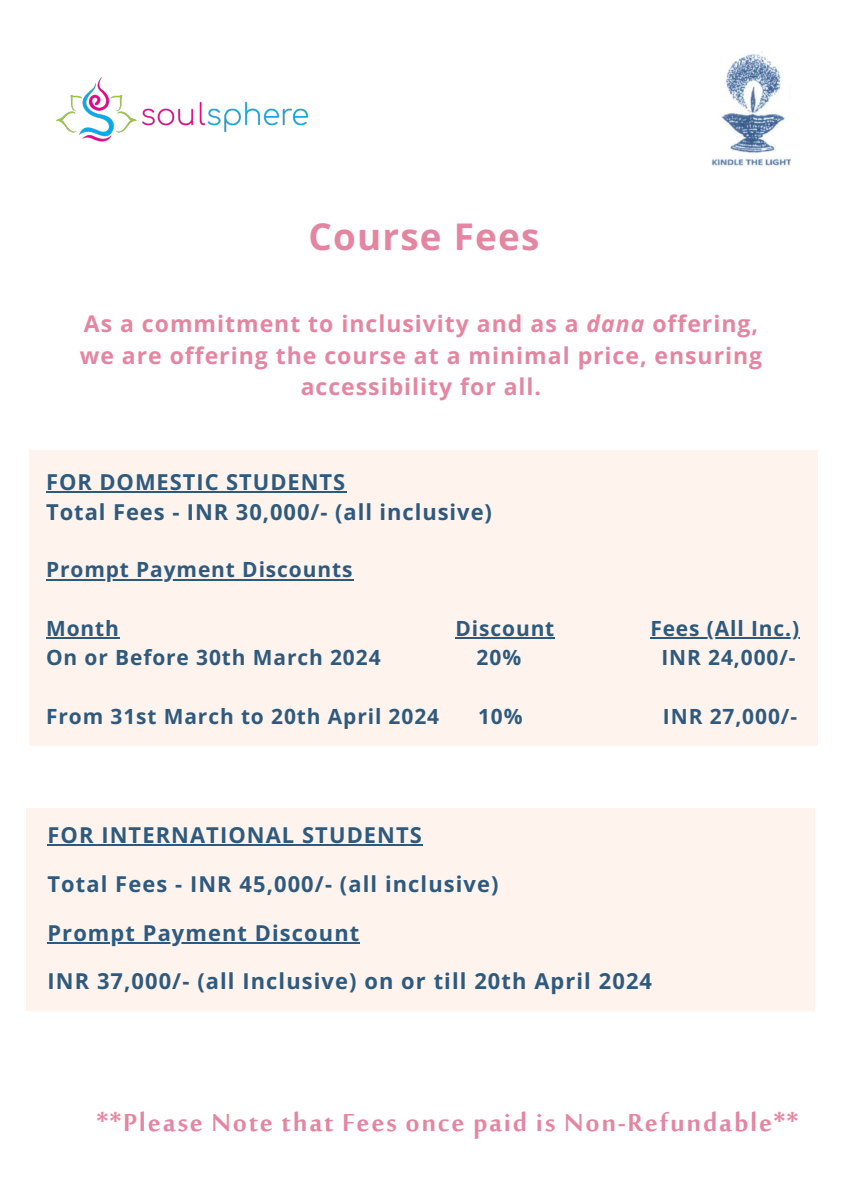
<style>
.page{position:relative;width:842px;height:1191px;background:#fff}
.page>*{position:absolute;margin:0;border:0;box-sizing:border-box;transform-origin:0 0}
.t1{font:700 36.8px "Open Sans";letter-spacing:.035em;color:#e486a1}
.t2{font:700 34px "Sakkal Majalla";letter-spacing:.05em;color:#e486a1}
.t3{font:700 23px/31.5px "Open Sans";letter-spacing:.045em;color:#e486a1;text-align:center}
.t4{font:700 21.9px/30px "Open Sans";letter-spacing:.05em;color:#2d5a7e}
.t5{font:700 20.9px "Open Sans";letter-spacing:.045em;color:#2d5a7e}
.s1{font-style:italic}
</style>
<div class="page">
<img style="left:56px;top:78px;width:251px;height:64px">
<img style="left:711px;top:52px;width:80px;height:114px">
<div style="left:30px;top:450px;width:788px;height:296px;background:#fff3ed"></div>
<hr style="left:46px;top:491px;width:300px;height:1px;background:#2d5a7e">
<hr style="left:46px;top:579px;width:307px;height:1px;background:#2d5a7e">
<hr style="left:46px;top:637px;width:74px;height:2px;background:#2d5a7e">
<hr style="left:456px;top:637px;width:99px;height:2px;background:#2d5a7e">
<hr style="left:650px;top:637px;width:150px;height:2px;background:#2d5a7e">
<div style="left:27px;top:807px;width:788px;height:203px;background:#fff3ed"></div>
<hr style="left:47px;top:844px;width:376px;height:1px;background:#2d5a7e">
<hr style="left:47px;top:941px;width:313px;height:2px;background:#2d5a7e">
<h1 class="t1" style="left:308px;top:211px;width:233px">Course Fees</h1>
<p class="t3" style="left:80px;top:307px;width:684px">As a commitment to inclusivity and as a <span class="s1">dana</span> offering, we are offering the course at a minimal price, ensuring accessibility for all.</p>
<p class="t4" style="left:46px;top:466px;width:447px">FOR DOMESTIC STUDENTS<br>Total Fees - INR 30,000/- (all inclusive)</p>
<p class="t5" style="left:46px;top:555px;width:308px">Prompt Payment Discounts</p>
<p class="t5" style="left:46px;top:613px;width:74px">Month</p>
<p class="t5" style="left:456px;top:613px;width:100px">Discount</p>
<p class="t5" style="left:650px;top:613px;width:150px">Fees (All Inc.)</p>
<p class="t5" style="left:46px;top:643px;width:336px">On or Before 30th March 2024</p>
<p class="t5" style="left:477px;top:643px;width:46px">20%</p>
<p class="t5" style="left:661px;top:643px;width:136px">INR 24,000/-</p>
<p class="t5" style="left:46px;top:701px;width:395px">From 31st March to 20th April 2024</p>
<p class="t5" style="left:478px;top:701px;width:46px">10%</p>
<p class="t5" style="left:663px;top:701px;width:136px">INR 27,000/-</p>
<p class="t4" style="left:47px;top:819px;width:376px">FOR INTERNATIONAL STUDENTS</p>
<p class="t4" style="left:47px;top:868px;width:453px">Total Fees - INR 45,000/- (all inclusive)</p>
<p class="t4" style="left:47px;top:916px;width:313px">Prompt Payment Discount</p>
<p class="t4" style="left:47px;top:965px;width:606px">INR 37,000/- (all Inclusive) on or till 20th April 2024</p>
<h1 class="t2" style="left:97px;top:1098px;width:703px">**Please Note that Fees once paid is Non-Refundable**</h1>
</div>
